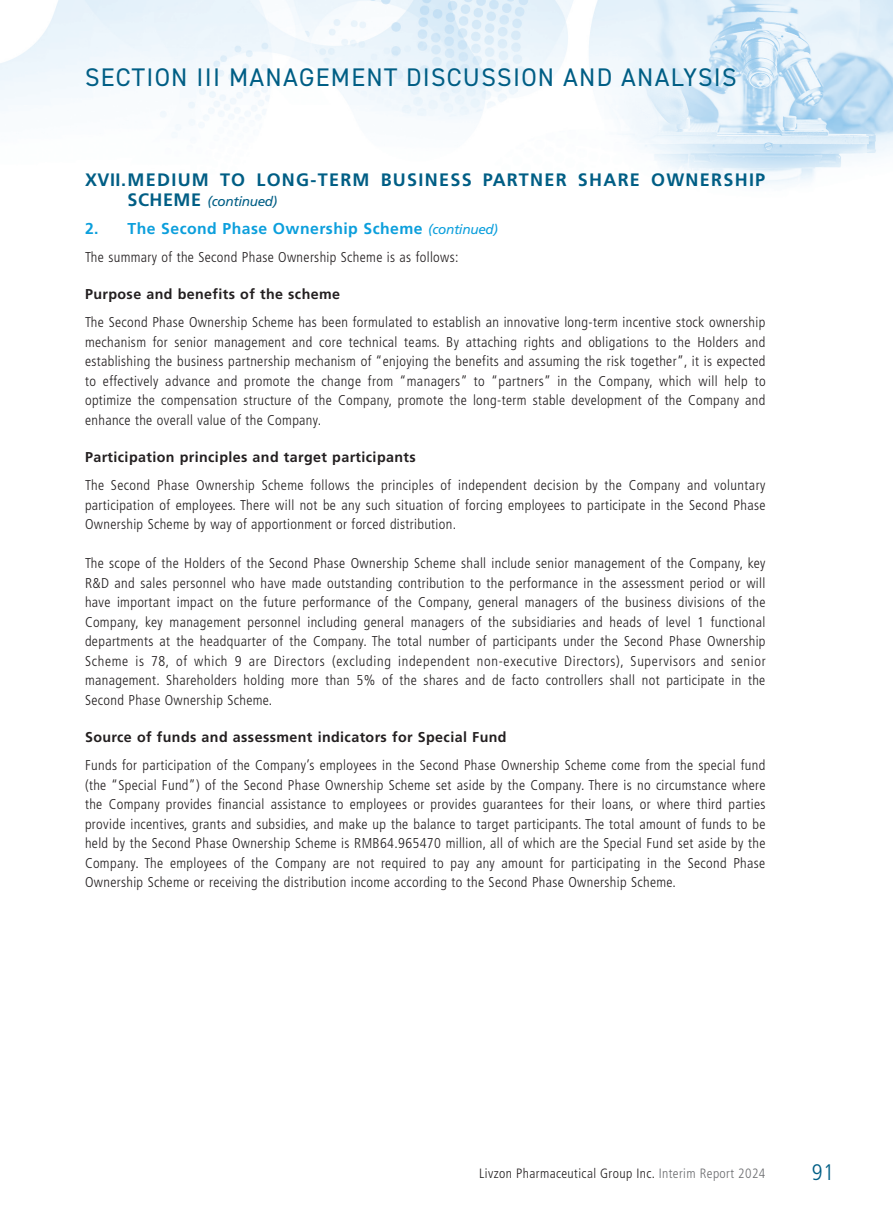
<style>
.page{position:relative;width:893px;height:1212px;background:#fff}
.page>*{position:absolute;margin:0;border:0;box-sizing:border-box;transform-origin:0 0}
.t1{font:25.5px "DIN2014";letter-spacing:.05em;color:#005e85}
.t2{font:300 condensed 22.5px "Frutiger LT Std";color:#005e85}
.t3{font:700 18px "Frutiger LT Std";letter-spacing:.07em;color:#005e85}
.t4{font:700 15.75px "Frutiger LT Std";letter-spacing:.03em;color:#0c9fdc}
.t5{font:300 condensed 14.25px/19.5px "Frutiger LT Std";letter-spacing:.025em;color:#231f20;text-align:justify}
.t6{font:700 14.25px "Frutiger LT Std";letter-spacing:.03em;color:#231f20}
.t7{font:300 condensed 13.5px "Frutiger LT Std";letter-spacing:.03em;color:#231f20}
.t8{font:italic 13.5px "Frutiger LT Std";letter-spacing:-.02em;color:#005e85}
.s1{font-weight:700;font-style:normal;font-size:18px}
.s2{font-weight:400;font-style:italic;font-size:13.5px}
.s3{color:#6c6d70}
</style>
<div class="page">
<img style="left:0;top:0;width:893px;height:184px">
<h1 class="t1" style="left:85px;top:62px;width:653px">SECTION III MANAGEMENT DISCUSSION AND ANALYSIS</h1>
<p class="t3" style="left:85px;top:169px;width:682px">XVII. MEDIUM TO LONG-TERM BUSINESS PARTNER SHARE OWNERSHIP</p>
<p class="t8" style="left:128px;top:193px;width:151px"><span class="s1">SCHEME</span> (continued)</p>
<p class="t4" style="left:85px;top:219px;width:414px">2. The Second Phase Ownership Scheme <span class="s2">(continued)</span></p>
<p class="t5" style="left:85px;top:247px;width:375px">The summary of the Second Phase Ownership Scheme is as follows:</p>
<p class="t6" style="left:85px;top:286px;width:257px">Purpose and benefits of the scheme</p>
<p class="t5" style="left:85px;top:313px;width:682px">The Second Phase Ownership Scheme has been formulated to establish an innovative long-term incentive stock ownership mechanism for senior management and core technical teams. By attaching rights and obligations to the Holders and establishing the business partnership mechanism of “enjoying the benefits and assuming the risk together”, it is expected to effectively advance and promote the change from “managers” to “partners” in the Company, which will help to optimize the compensation structure of the Company, promote the long-term stable development of the Company and enhance the overall value of the Company.</p>
<p class="t6" style="left:85px;top:449px;width:332px">Participation principles and target participants</p>
<p class="t5" style="left:85px;top:476px;width:682px">The Second Phase Ownership Scheme follows the principles of independent decision by the Company and voluntary participation of employees. There will not be any such situation of forcing employees to participate in the Second Phase Ownership Scheme by way of apportionment or forced distribution.</p>
<p class="t5" style="left:85px;top:554px;width:682px">The scope of the Holders of the Second Phase Ownership Scheme shall include senior management of the Company, key R&amp;D and sales personnel who have made outstanding contribution to the performance in the assessment period or will have important impact on the future performance of the Company, general managers of the business divisions of the Company, key management personnel including general managers of the subsidiaries and heads of level 1 functional departments at the headquarter of the Company. The total number of participants under the Second Phase Ownership Scheme is 78, of which 9 are Directors (excluding independent non-executive Directors), Supervisors and senior management. Shareholders holding more than 5% of the shares and de facto controllers shall not participate in the Second Phase Ownership Scheme.</p>
<p class="t6" style="left:85px;top:729px;width:423px">Source of funds and assessment indicators for Special Fund</p>
<p class="t5" style="left:85px;top:756px;width:682px">Funds for participation of the Company’s employees in the Second Phase Ownership Scheme come from the special fund (the “Special Fund”) of the Second Phase Ownership Scheme set aside by the Company. There is no circumstance where the Company provides financial assistance to employees or provides guarantees for their loans, or where third parties provide incentives, grants and subsidies, and make up the balance to target participants. The total amount of funds to be held by the Second Phase Ownership Scheme is RMB64.965470 million, all of which are the Special Fund set aside by the Company. The employees of the Company are not required to pay any amount for participating in the Second Phase Ownership Scheme or receiving the distribution income according to the Second Phase Ownership Scheme.</p>
<p class="t7" style="left:479px;top:1166px;width:288px">Livzon Pharmaceutical Group Inc. <span class="s3">Interim Report 2024</span></p>
<h2 class="t2" style="left:812px;top:1159px;width:24px">91</h2>
</div>
